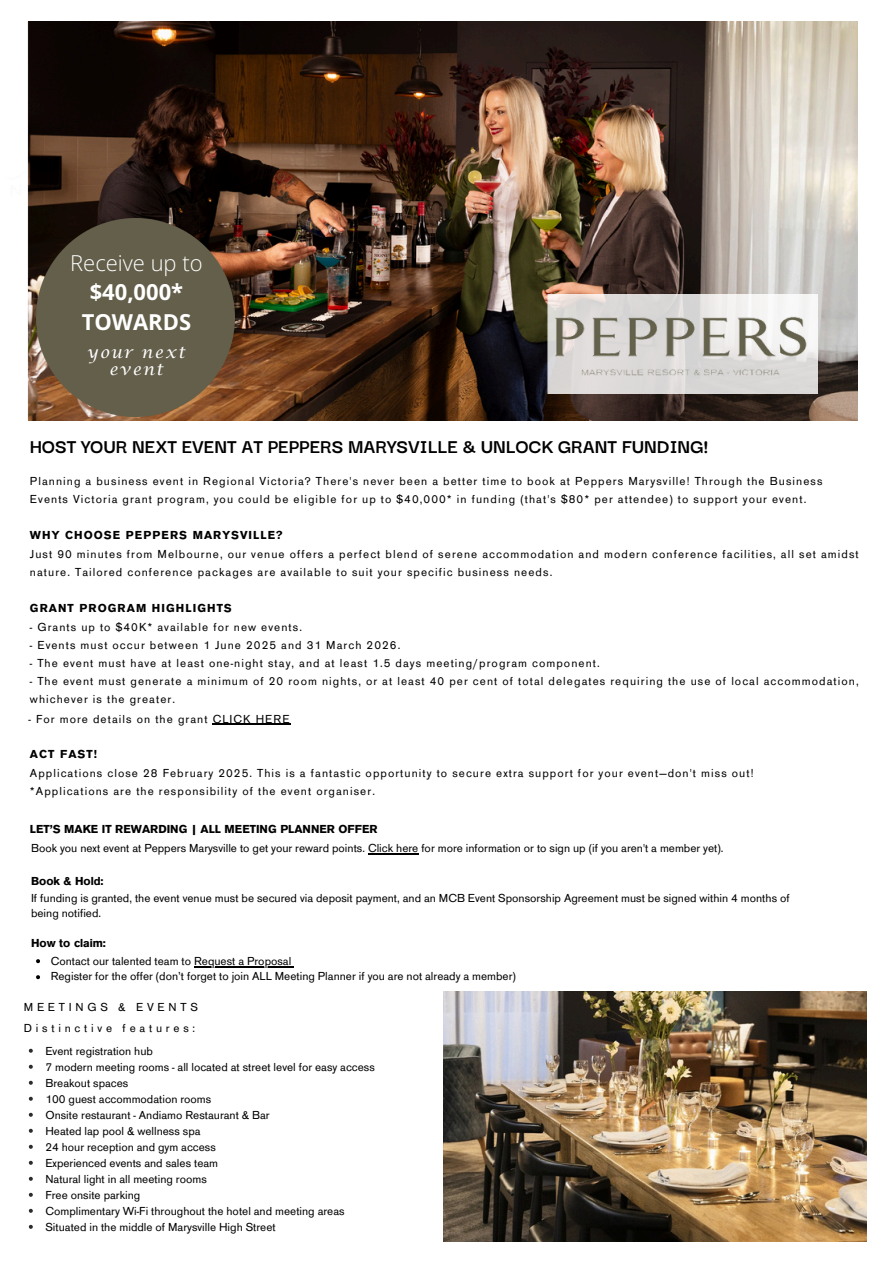
<style>
.page{position:relative;width:894px;height:1264px;background:#fff}
.page>*{position:absolute;margin:0;border:0;box-sizing:border-box;transform-origin:0 0}
.t1{font:700 21.9px/29.2px "Open Sans";color:#fff;text-align:center}
.t2{font:700 21px "Darker Grotesque";color:#000}
.t3{font:16.2px/16.8px "Lucida Calligraphy";letter-spacing:.1em;color:#fff;text-align:center}
.t4{font:12px/18px "Ancona";letter-spacing:.09em;color:#000}
.t5{font:12px/15px "Ancona";color:#000}
.t6{font:700 12px "Ancona";color:#000}
.t7{font:700 12px "Ancona";letter-spacing:.09em;color:#000}
.t8{font:12px/21.3px "Ancona";letter-spacing:.315em;color:#000}
.s1{font-weight:300}
</style>
<div class="page">
<img style="left:27px;top:21px;width:830px;height:400px">
<img style="left:443px;top:991px;width:422px;height:250px">
<svg style="left:29px;top:1048px;width:4px;height:4px"></svg>
<svg style="left:29px;top:1064px;width:4px;height:4px"></svg>
<svg style="left:29px;top:1080px;width:4px;height:4px"></svg>
<svg style="left:29px;top:1096px;width:4px;height:4px"></svg>
<svg style="left:29px;top:1112px;width:4px;height:4px"></svg>
<svg style="left:29px;top:1128px;width:4px;height:4px"></svg>
<svg style="left:29px;top:1144px;width:4px;height:4px"></svg>
<svg style="left:29px;top:1160px;width:4px;height:4px"></svg>
<svg style="left:29px;top:1176px;width:4px;height:4px"></svg>
<svg style="left:29px;top:1192px;width:4px;height:4px"></svg>
<svg style="left:29px;top:1208px;width:4px;height:4px"></svg>
<svg style="left:29px;top:1224px;width:4px;height:4px"></svg>
<svg style="left:36px;top:959px;width:4px;height:4px"></svg>
<svg style="left:36px;top:975px;width:4px;height:4px"></svg>
<img style="left:36px;top:218px;width:198px;height:198px">
<img style="left:539px;top:294px;width:282px;height:100px">
<hr style="left:194px;top:966px;width:97px;height:1px;background:#000">
<hr style="left:368px;top:853px;width:50px;height:1px;background:#000">
<hr style="left:213px;top:723px;width:77px;height:1px;background:#000">
<p class="t1" style="left:70px;top:248px;width:134px"><span class="s1">Receive up to </span>$40,000*<br>TOWARDS</p>
<p class="t3" style="left:87px;top:345px;width:100px">your next event</p>
<p class="t2" style="left:30px;top:431px;width:679px">HOST YOUR NEXT EVENT AT PEPPERS MARYSVILLE &amp; UNLOCK GRANT FUNDING!</p>
<p class="t4" style="left:30px;top:471px;width:793px">Planning a business event in Regional Victoria? There's never been a better time to book at Peppers Marysville! Through the Business</p>
<h5 class="t4" style="left:30px;top:489px;width:777px">Events Victoria grant program, you could be eligible for up to $40,000* in funding (that's $80* per attendee) to support your event.</h5>
<p class="t7" style="left:30px;top:525px;width:254px">WHY CHOOSE PEPPERS MARYSVILLE?</p>
<p class="t4" style="left:30px;top:544px;width:830px">Just 90 minutes from Melbourne, our venue offers a perfect blend of serene accommodation and modern conference facilities, all set amidst nature. Tailored conference packages are available to suit your specific business needs.</p>
<p class="t7" style="left:30px;top:598px;width:203px">GRANT PROGRAM HIGHLIGHTS</p>
<p class="t4" style="left:30px;top:617px;width:273px">- Grants up to $40K* available for new events.</p>
<p class="t4" style="left:30px;top:635px;width:372px">- Events must occur between 1 June 2025 and 31 March 2026.</p>
<p class="t4" style="left:30px;top:653px;width:571px">- The event must have at least one-night stay, and at least 1.5 days meeting/program component.</p>
<p class="t4" style="left:30px;top:671px;width:830px">- The event must generate a minimum of 20 room nights, or at least 40 per cent of total delegates requiring the use of local accommodation, whichever is the greater.</p>
<p class="t4" style="left:29px;top:709px;width:262px">- For more details on the grant CLICK HERE</p>
<p class="t7" style="left:30px;top:744px;width:69px">ACT FAST!</p>
<p class="t4" style="left:30px;top:763px;width:724px">Applications close 28 February 2025. This is a fantastic opportunity to secure extra support for your event—don't miss out!</p>
<h4 class="t4" style="left:30px;top:781px;width:346px">*Applications are the responsibility of the event organiser.</h4>
<p class="t6" style="left:30px;top:820px;width:349px">LET’S MAKE IT REWARDING | ALL MEETING PLANNER OFFER</p>
<p class="t5" style="left:31px;top:840px;width:693px">Book you next event at Peppers Marysville to get your reward points. Click here for more information or to sign up (if you aren't a member yet).</p>
<h5 class="t5" style="left:31px;top:889px;width:760px">If funding is granted, the event venue must be secured via deposit payment, and an MCB Event Sponsorship Agreement must be signed within 4 months of being notified.</h5>
<p class="t6" style="left:31px;top:871px;width:74px">Book &amp; Hold:</p>
<p class="t6" style="left:31px;top:934px;width:76px">How to claim:</p>
<h4 class="t5" style="left:51px;top:952px;width:242px">Contact our talented team to Request a Proposal</h4>
<p class="t5" style="left:51px;top:967px;width:466px">Register for the offer (don’t forget to join ALL Meeting Planner if you are not already a member)</p>
<p class="t8" style="left:24px;top:995px;width:175px">MEETINGS &amp; EVENTS<br>Distinctive features:</p>
<p class="t5" style="left:45px;top:1042px;width:109px">Event registration hub</p>
<h2 class="t5" style="left:45px;top:1058px;width:331px">7 modern meeting rooms - all located at street level for easy access</h2>
<h3 class="t5" style="left:45px;top:1074px;width:84px">Breakout spaces</h3>
<p class="t5" style="left:45px;top:1090px;width:167px">100 guest accommodation rooms</p>
<p class="t5" style="left:45px;top:1106px;width:226px">Onsite restaurant - Andiamo Restaurant &amp; Bar</p>
<h1 class="t5" style="left:45px;top:1122px;width:157px">Heated lap pool &amp; wellness spa</h1>
<p class="t5" style="left:45px;top:1138px;width:172px">24 hour reception and gym access</p>
<p class="t5" style="left:45px;top:1154px;width:174px">Experienced events and sales team</p>
<h4 class="t5" style="left:45px;top:1170px;width:163px">Natural light in all meeting rooms</h4>
<p class="t5" style="left:45px;top:1186px;width:96px">Free onsite parking</p>
<h4 class="t5" style="left:45px;top:1202px;width:300px">Complimentary Wi-Fi throughout the hotel and meeting areas</h4>
<p class="t5" style="left:45px;top:1218px;width:232px">Situated in the middle of Marysville High Street</p>
</div>
